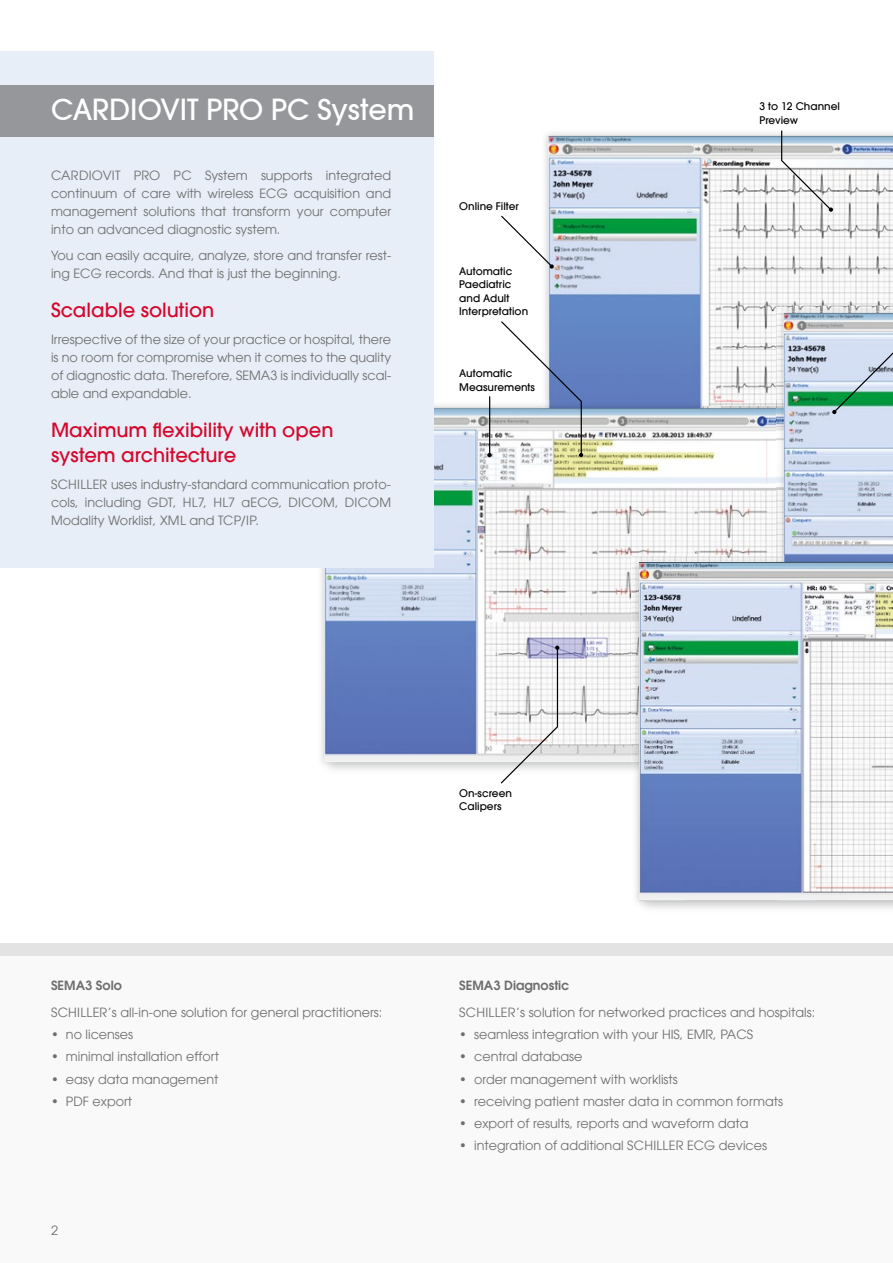
<style>
.page{position:relative;width:893px;height:1263px;background:#fff}
.page>*{position:absolute;margin:0;border:0;box-sizing:border-box;transform-origin:0 0}
.t1{font:500 28.5px "Avant Garde";color:#fff}
.t2{font:500 19.5px/25.5px "Avant Garde LT";color:#d5072d}
.t3{font:12.75px/18px "Avant Garde LT";color:#6e6e6e;text-align:justify}
.t4{font:600 12.75px "Avant Garde LT";color:#6e6e6e}
.t5{font:500 10.5px/13.5px "Avant Garde LT";color:#000}
</style>
<div class="page">
<div style="left:0;top:956px;width:893px;height:307px;background:#f9f9f9"></div>
<img style="left:549px;top:136px;width:227px;height:265px">
<img style="left:583px;top:401px;width:193px;height:7px">
<img style="left:324px;top:408px;width:452px;height:354px">
<img style="left:776px;top:414px;width:8px;height:141px">
<img style="left:784px;top:414px;width:109px;height:147px">
<div style="left:0;top:943px;width:893px;height:13px;background:#e3e3e3"></div>
<svg style="left:631px;top:762px;width:6px;height:14px"></svg>
<img style="left:631px;top:555px;width:145px;height:207px">
<svg style="left:776px;top:555px;width:8px;height:6px"></svg>
<img style="left:776px;top:561px;width:117px;height:2px">
<img style="left:639px;top:563px;width:254px;height:338px">
<svg style="left:501px;top:216px;width:53px;height:53px"></svg>
<svg style="left:501px;top:321px;width:82px;height:136px"></svg>
<svg style="left:501px;top:645px;width:58px;height:138px"></svg>
<svg style="left:776px;top:130px;width:117px;height:284px"></svg>
<svg style="left:487px;top:453px;width:5px;height:4px"></svg>
<hr style="left:489px;top:396px;width:1px;height:60px;background:#000">
<div style="left:0;top:51px;width:434px;height:516px;background:#e7eef7"></div>
<div style="left:0;top:85px;width:434px;height:51px;background:#95979a"></div>
<h1 class="t1" style="left:51px;top:92px;width:365px">CARDIOVIT PRO PC System</h1>
<p class="t3" style="left:51px;top:166px;width:342px">CARDIOVIT PRO PC System supports integrated continuum of care with wireless ECG acquisition and management solutions that transform your computer into an advanced diagnostic system.</p>
<p class="t3" style="left:51px;top:246px;width:342px">You can easily acquire, analyze, store and transfer rest&shy;ing ECG records. And that is just the beginning.</p>
<h2 class="t2" style="left:51px;top:297px;width:165px">Scalable solution</h2>
<p class="t3" style="left:51px;top:330px;width:342px">Irrespective of the size of your practice or hospital, there is no room for compromise when it comes to the quality of diagnostic data. Therefore, SEMA3 is individually scal&shy;able and expandable.</p>
<h2 class="t2" style="left:51px;top:417px;width:284px">Maximum flexibility with open system architecture</h2>
<p class="t3" style="left:51px;top:475px;width:342px">SCHILLER uses industry-standard communication proto&shy;cols, including GDT, HL7, HL7 aECG, DICOM, DICOM Modality Worklist, XML and TCP/IP.</p>
<p class="t5" style="left:459px;top:199px;width:61px">Online Filter</p>
<p class="t5" style="left:459px;top:264px;width:71px">Automatic<br>Paediatric and Adult<br>Interpretation</p>
<p class="t5" style="left:459px;top:366px;width:77px">Automatic<br>Measurements</p>
<p class="t5" style="left:759px;top:100px;width:82px">3 to 12 Channel<br>Preview</p>
<p class="t4" style="left:51px;top:977px;width:72px">SEMA3 Solo</p>
<p class="t3" style="left:51px;top:1003px;width:333px">SCHILLER’s all-in-one solution for general practitioners:</p>
<p class="t3" style="left:51px;top:1025px;width:84px">• no licenses</p>
<p class="t3" style="left:51px;top:1048px;width:169px">• minimal installation effort</p>
<p class="t3" style="left:51px;top:1070px;width:169px">• easy data management</p>
<p class="t3" style="left:51px;top:1092px;width:83px">• PDF export</p>
<p class="t3" style="left:51px;top:1222px;width:9px">2</p>
<p class="t5" style="left:459px;top:786px;width:54px">On-screen<br>Calipers</p>
<p class="t4" style="left:459px;top:977px;width:112px">SEMA3 Diagnostic</p>
<p class="t3" style="left:459px;top:1003px;width:357px">SCHILLER’s solution for networked practices and hospitals:</p>
<p class="t3" style="left:459px;top:1025px;width:295px">• seamless integration with your HIS, EMR, PACS</p>
<p class="t3" style="left:459px;top:1048px;width:125px">• central database</p>
<p class="t3" style="left:459px;top:1070px;width:220px">• order management with worklists</p>
<p class="t3" style="left:459px;top:1092px;width:325px">• receiving patient master data in common formats</p>
<p class="t3" style="left:459px;top:1114px;width:291px">• export of results, reports and waveform data</p>
<p class="t3" style="left:459px;top:1137px;width:309px">• integration of additional SCHILLER ECG devices</p>
</div>
